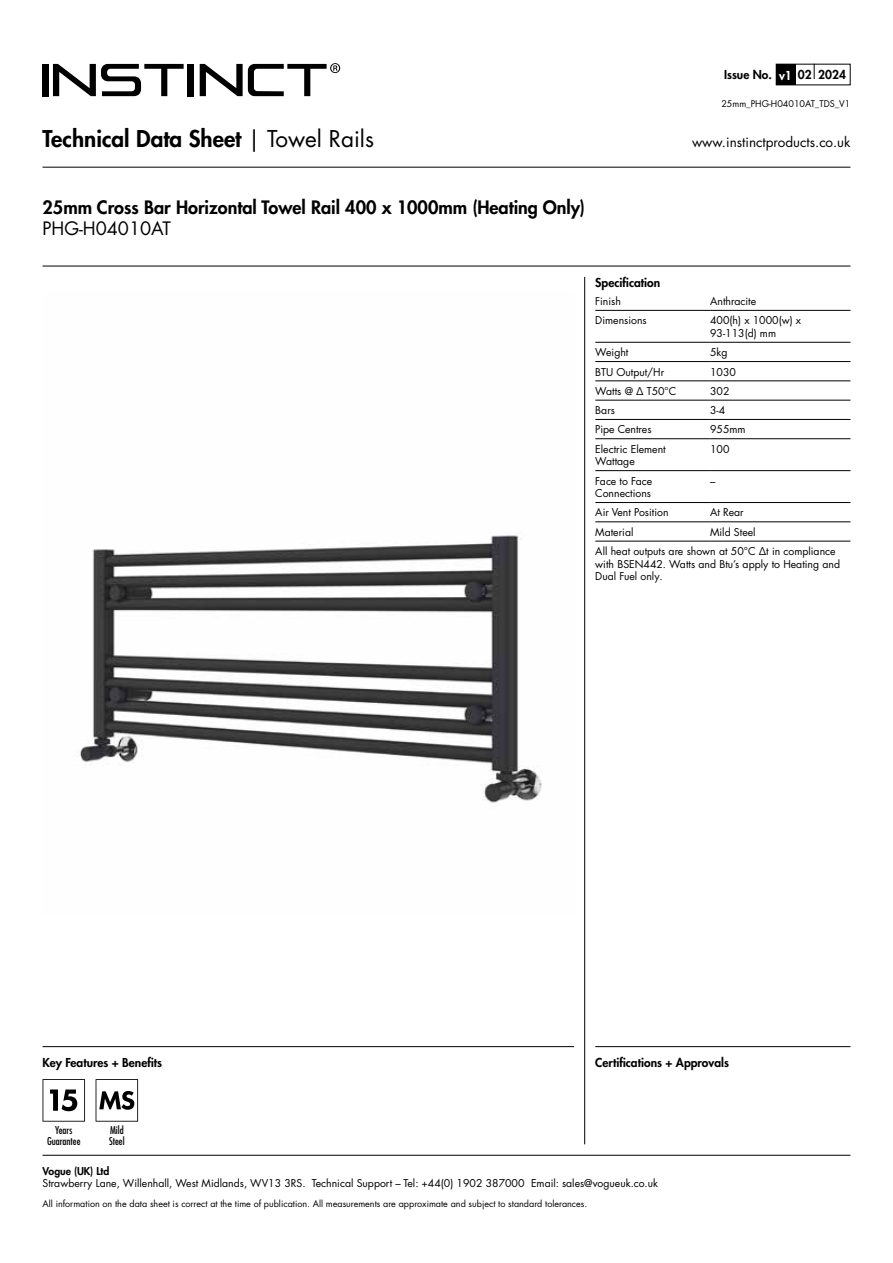
<style>
.page{position:relative;width:893px;height:1263px;background:#fff}
.page>*{position:absolute;margin:0;border:0;box-sizing:border-box;transform-origin:0 0}
.t1{font:800 22.5px "Futura LT Pro";color:#000}
.t2{font:800 18px "Futura LT Pro";color:#000}
.t3{font:18px "Futura LT Pro";color:#000}
.t4{font:13.5px "Futura LT Pro";color:#000}
.t5{font:800 12px "Futura LT Pro";color:#000}
.t6{font:10.5px/12.6px "Futura LT Pro";color:#000}
.t7{font:500 condensed 10.5px/10.5px "Futura LT Pro";color:#000;text-align:center}
.t8{font:800 10.5px "Futura LT Pro";color:#000}
.t9{font:9px "Futura LT Pro";color:#000}
.s1{color:#fff}
.s2{font-weight:400}
</style>
<div class="page">
<div style="left:43px;top:64px;width:6px;height:32px;background:#000"></div>
<div style="left:188px;top:64px;width:6px;height:32px;background:#000"></div>
<svg style="left:200px;top:63px;width:140px;height:33px"></svg>
<svg style="left:53px;top:64px;width:131px;height:32px"></svg>
<div style="left:776px;top:64px;width:19px;height:21px;background:#000"></div>
<svg style="left:814px;top:64px;width:1px;height:15px"></svg>
<hr style="left:43px;top:1155px;width:807px;height:1px;background:#000">
<hr style="left:43px;top:1046px;width:531px;height:1px;background:#000">
<hr style="left:595px;top:1046px;width:255px;height:1px;background:#000">
<hr style="left:43px;top:167px;width:807px;height:1px;background:#000">
<hr style="left:43px;top:266px;width:807px;height:1px;background:#000">
<hr style="left:584px;top:277px;width:1px;height:867px;background:#000">
<svg style="left:96px;top:1079px;width:42px;height:42px"></svg>
<hr style="left:595px;top:310px;width:115px;height:1px;background:#000">
<hr style="left:710px;top:310px;width:140px;height:1px;background:#000">
<hr style="left:595px;top:342px;width:115px;height:1px;background:#000">
<hr style="left:710px;top:342px;width:140px;height:1px;background:#000">
<hr style="left:595px;top:361px;width:115px;height:1px;background:#000">
<hr style="left:710px;top:361px;width:140px;height:1px;background:#000">
<hr style="left:595px;top:381px;width:115px;height:1px;background:#000">
<hr style="left:710px;top:381px;width:140px;height:1px;background:#000">
<hr style="left:595px;top:400px;width:115px;height:1px;background:#000">
<hr style="left:710px;top:400px;width:140px;height:1px;background:#000">
<hr style="left:595px;top:419px;width:115px;height:1px;background:#000">
<hr style="left:710px;top:419px;width:140px;height:1px;background:#000">
<hr style="left:595px;top:438px;width:115px;height:1px;background:#000">
<hr style="left:710px;top:438px;width:140px;height:1px;background:#000">
<hr style="left:595px;top:470px;width:115px;height:1px;background:#000">
<hr style="left:710px;top:470px;width:140px;height:1px;background:#000">
<hr style="left:595px;top:502px;width:115px;height:1px;background:#000">
<hr style="left:710px;top:502px;width:140px;height:1px;background:#000">
<hr style="left:595px;top:522px;width:115px;height:1px;background:#000">
<hr style="left:710px;top:522px;width:140px;height:1px;background:#000">
<hr style="left:595px;top:541px;width:115px;height:1px;background:#000">
<hr style="left:710px;top:541px;width:140px;height:1px;background:#000">
<img style="left:77px;top:535px;width:465px;height:270px">
<svg style="left:43px;top:1079px;width:42px;height:42px"></svg>
<p class="t5" style="left:724px;top:66px;width:123px">Issue No. <span class="s1">v1</span> 02 2024</p>
<p class="t9" style="left:721px;top:98px;width:131px">25mm_PHG-H04010AT_TDS_V1</p>
<h1 class="t1" style="left:43px;top:122px;width:333px">Technical Data Sheet <span class="s2">| Towel Rails</span></h1>
<p class="t4" style="left:692px;top:132px;width:160px">www.instinctproducts.co.uk</p>
<h2 class="t2" style="left:43px;top:193px;width:544px">25mm Cross Bar Horizontal Towel Rail 400 x 1000mm (Heating Only)</h2>
<h2 class="t3" style="left:43px;top:216px;width:130px">PHG-H04010AT</h2>
<p class="t5" style="left:595px;top:273px;width:66px">Specification</p>
<p class="t6" style="left:595px;top:295px;width:27px">Finish</p>
<p class="t6" style="left:710px;top:295px;width:48px">Anthracite</p>
<p class="t6" style="left:595px;top:314px;width:53px">Dimensions</p>
<p class="t6" style="left:710px;top:314px;width:93px">400(h) x 1000(w) x<br>93-113(d) mm</p>
<p class="t6" style="left:595px;top:346px;width:35px">Weight</p>
<p class="t6" style="left:710px;top:346px;width:19px">5kg</p>
<p class="t6" style="left:595px;top:365px;width:70px">BTU Output/Hr</p>
<p class="t6" style="left:710px;top:365px;width:27px">1030</p>
<p class="t6" style="left:595px;top:384px;width:83px">Watts @ Δ T50°C</p>
<p class="t6" style="left:710px;top:384px;width:21px">302</p>
<p class="t6" style="left:595px;top:404px;width:21px">Bars</p>
<p class="t6" style="left:710px;top:404px;width:17px">3-4</p>
<p class="t6" style="left:595px;top:423px;width:58px">Pipe Centres</p>
<p class="t6" style="left:710px;top:423px;width:37px">955mm</p>
<p class="t6" style="left:595px;top:442px;width:72px">Electric Element<br>Wattage</p>
<p class="t6" style="left:710px;top:442px;width:21px">100</p>
<p class="t6" style="left:595px;top:474px;width:58px">Face to Face<br>Connections</p>
<p class="t6" style="left:710px;top:474px;width:7px">–</p>
<p class="t6" style="left:595px;top:506px;width:75px">Air Vent Position</p>
<p class="t6" style="left:710px;top:506px;width:35px">At Rear</p>
<p class="t6" style="left:595px;top:525px;width:40px">Material</p>
<p class="t6" style="left:595px;top:522px;width:242px;line-height:19.4px;text-indent:115px">Mild Steel<br>All heat outputs are shown at 50°C Δt in compliance</p>
<p class="t6" style="left:595px;top:557px;width:246px">with BSEN442. Watts and Btu’s apply to Heating and<br>Dual Fuel only.</p>
<p class="t5" style="left:43px;top:1053px;width:121px">Key Features + Benefits</p>
<p class="t5" style="left:595px;top:1053px;width:135px">Certifications + Approvals</p>
<p class="t7" style="left:47px;top:1125px;width:35px">Years<br>Guarantee</p>
<p class="t7" style="left:109px;top:1125px;width:17px;text-align:left">Mild<br>Steel</p>
<p class="t8" style="left:43px;top:1163px;width:68px">Vogue (UK) Ltd</p>
<p class="t6" style="left:43px;top:1177px;width:617px">Strawberry Lane, Willenhall, West Midlands, WV13 3RS. Technical Support – Tel: +44(0) 1902 387000 Email: sales@vogueuk.co.uk</p>
<p class="t9" style="left:43px;top:1197px;width:546px">All information on the data sheet is correct at the time of publication. All measurements are approximate and subject to standard tolerances.</p>
</div>
